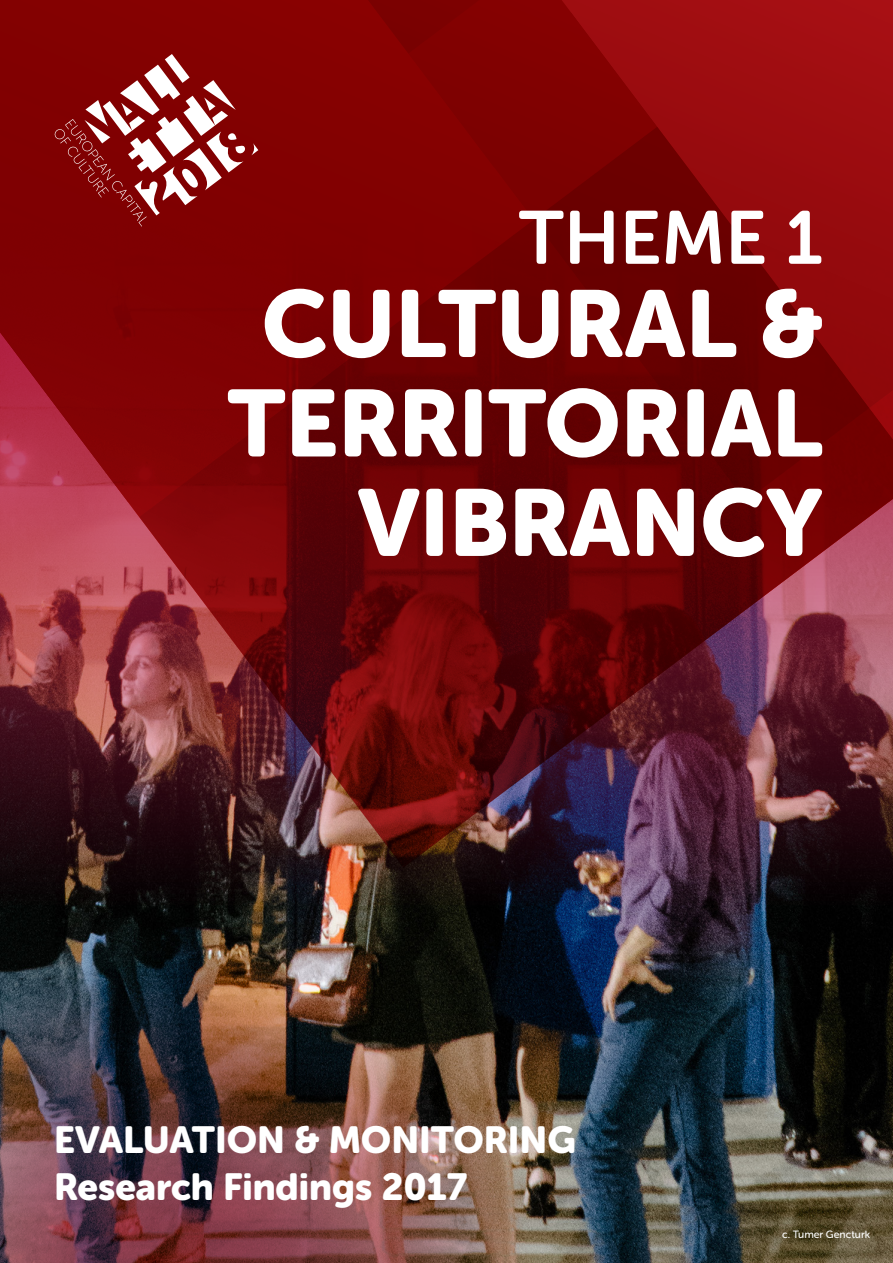
<style>
.page{position:relative;width:893px;height:1263px;background:#fff}
.page>*{position:absolute;margin:0;border:0;box-sizing:border-box;transform-origin:0 0}
.t1{font:94.05px "Museo Sans Rounded 900";color:#fff}
.t2{font:74.85px "Museo Sans Rounded 700";color:#fff}
.t3{font:37.5px "Museo Sans Rounded 900";color:#fff}
.t4{font:10.5px "Museo Sans Rounded 500";color:#fff}
</style>
<div class="page">
<img style="left:0;top:904px;width:893px;height:359px">
<img style="left:0;top:868px;width:893px;height:36px">
<img style="left:0;top:14px;width:893px;height:854px">
<svg style="left:54px;top:54px;width:204px;height:173px"></svg>
<img style="left:0;top:954px;width:533px;height:309px">
<p class="t2" style="left:519px;top:196px;width:305px">THEME 1</p>
<p class="t1" style="left:262px;top:271px;width:562px">CULTURAL &amp;</p>
<p class="t1" style="left:227px;top:370px;width:597px">TERRITORIAL</p>
<p class="t1" style="left:358px;top:470px;width:466px">VIBRANCY</p>
<p class="t3" style="left:54px;top:1119px;width:523px">EVALUATION &amp; MONITORING</p>
<p class="t3" style="left:54px;top:1165px;width:414px">Research Findings 2017</p>
<p class="t4" style="left:782px;top:1228px;width:89px">c. Tumer Gencturk</p>
</div>
